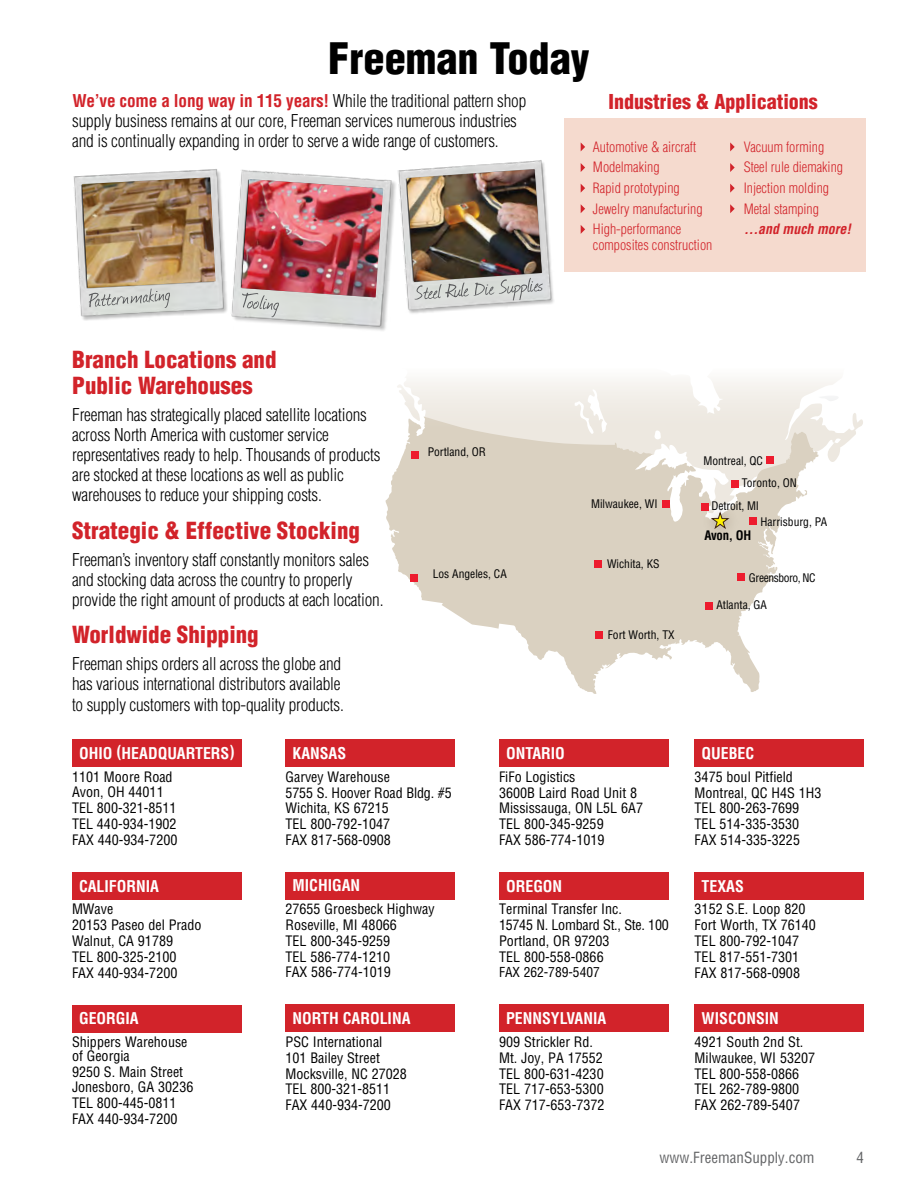
<style>
.page{position:relative;width:918px;height:1188px;background:#fff}
.page>*{position:absolute;margin:0;border:0;box-sizing:border-box;transform-origin:0 0}
.t1{font:900 condensed 42.3px "Helvetica LT Std";color:#000}
.t2{font:900 condensed 22.95px/25.5px "Helvetica LT Std";color:#d2232a}
.t3{font:900 condensed 20.1px "Helvetica LT Std";color:#d2232a}
.t4{font:300 condensed 17.25px/20.2px "Helvetica LT Std";letter-spacing:-.01em;color:#000}
.t5{font:700 condensed 15.75px "Helvetica LT Std";color:#fff}
.t6{font:condensed 15px "Helvetica LT Std";color:#636466}
.t7{font:condensed 14.1px/15.8px "Helvetica LT Std";color:#000}
.t8{font:300 condensed 13.95px/20.7px "Helvetica LT Std";color:#d2232a}
.t9{font:italic 700 condensed 13.95px "Helvetica LT Std";color:#d2232a}
.t10{font:condensed 13.5px "Helvetica LT Std";color:#000}
.t11{font:700 condensed 12.75px "Helvetica LT Std";letter-spacing:-.02em;color:#000}
.t12{font:condensed 11.55px "Helvetica LT Std";color:#000}
.t13{font:condensed 11.55px "Helvetica LT Std";letter-spacing:-.04em;color:#000}
.s1{font-weight:700;color:#d2232a}
</style>
<div class="page">
<div style="left:72px;top:740px;width:169px;height:27px;background:#d2232a"></div>
<div style="left:72px;top:872px;width:169px;height:28px;background:#d2232a"></div>
<div style="left:72px;top:1005px;width:169px;height:27px;background:#d2232a"></div>
<div style="left:286px;top:740px;width:169px;height:27px;background:#d2232a"></div>
<div style="left:286px;top:872px;width:169px;height:27px;background:#d2232a"></div>
<div style="left:286px;top:1005px;width:169px;height:27px;background:#d2232a"></div>
<div style="left:499px;top:740px;width:169px;height:27px;background:#d2232a"></div>
<div style="left:499px;top:872px;width:169px;height:28px;background:#d2232a"></div>
<div style="left:499px;top:1005px;width:169px;height:27px;background:#d2232a"></div>
<div style="left:695px;top:740px;width:169px;height:27px;background:#d2232a"></div>
<div style="left:695px;top:872px;width:169px;height:28px;background:#d2232a"></div>
<div style="left:695px;top:1005px;width:169px;height:27px;background:#d2232a"></div>
<div style="left:564px;top:118px;width:301px;height:153px;background:#f5dace"></div>
<svg style="left:581px;top:143px;width:4px;height:8px"></svg>
<svg style="left:730px;top:142px;width:5px;height:9px"></svg>
<svg style="left:581px;top:163px;width:4px;height:9px"></svg>
<svg style="left:730px;top:163px;width:5px;height:9px"></svg>
<svg style="left:581px;top:184px;width:4px;height:8px"></svg>
<svg style="left:730px;top:184px;width:5px;height:9px"></svg>
<svg style="left:581px;top:225px;width:4px;height:9px"></svg>
<svg style="left:581px;top:204px;width:4px;height:9px"></svg>
<svg style="left:730px;top:204px;width:5px;height:9px"></svg>
<img style="left:73px;top:169px;width:154px;height:152px">
<img style="left:82px;top:177px;width:134px;height:111px">
<svg style="left:89px;top:289px;width:81px;height:19px;background:#c4c7c4"></svg>
<img style="left:231px;top:169px;width:165px;height:162px">
<img style="left:241px;top:179px;width:142px;height:118px">
<svg style="left:242px;top:293px;width:37px;height:24px"></svg>
<img style="left:398px;top:160px;width:156px;height:154px">
<img style="left:407px;top:169px;width:135px;height:113px">
<svg style="left:415px;top:278px;width:128px;height:23px;background:#c6c7c3"></svg>
<svg style="left:397px;top:385px;width:5px;height:9px"></svg>
<svg style="left:402px;top:379px;width:461px;height:83px"></svg>
<svg style="left:385px;top:416px;width:435px;height:278px;fill:#dad1c1"></svg>
<svg style="left:818px;top:396px;width:21px;height:6px"></svg>
<div style="left:410px;top:574px;width:7px;height:7px;background:#ed1c2e"></div>
<div style="left:595px;top:560px;width:7px;height:7px;background:#ed1c2e"></div>
<div style="left:596px;top:631px;width:7px;height:7px;background:#ed1c2e"></div>
<div style="left:749px;top:518px;width:7px;height:7px;background:#ed1c2e"></div>
<div style="left:731px;top:480px;width:8px;height:7px;background:#ed1c2e"></div>
<div style="left:705px;top:602px;width:7px;height:7px;background:#ed1c2e"></div>
<div style="left:662px;top:500px;width:7px;height:7px;background:#ed1c2e"></div>
<div style="left:767px;top:457px;width:7px;height:7px;background:#ed1c2e"></div>
<div style="left:411px;top:451px;width:7px;height:7px;background:#ed1c2e"></div>
<div style="left:737px;top:574px;width:7px;height:7px;background:#ed1c2e"></div>
<img style="left:692px;top:493px;width:56px;height:55px">
<svg style="left:711px;top:512px;width:18px;height:17px"></svg>
<h1 class="t1" style="left:328px;top:32px;width:263px">Freeman Today</h1>
<p class="t4" style="left:72px;top:90px;width:456px"><span class="s1">We’ve come a long way in 115 years!</span> While the traditional pattern shop supply business remains at our core, Freeman services numerous industries and is continually expanding in order to serve a wide range of customers.</p>
<h3 class="t3" style="left:609px;top:88px;width:211px">Industries &amp; Applications</h3>
<p class="t8" style="left:593px;top:136px;width:111px">Automotive &amp; aircraft<br>Modelmaking<br>Rapid prototyping<br>Jewelry manufacturing<br>High-performance</p>
<p class="t8" style="left:593px;top:235px;width:121px">composites construction</p>
<p class="t8" style="left:744px;top:136px;width:101px">Vacuum forming<br>Steel rule diemaking<br>Injection molding<br>Metal stamping</p>
<p class="t9" style="left:744px;top:221px;width:112px">...and much more!</p>
<h2 class="t2" style="left:72px;top:347px;width:206px">Branch Locations and<br>Public Warehouses</h2>
<p class="t4" style="left:72px;top:404px;width:310px">Freeman has strategically placed satellite locations across North America with customer service representatives ready to help. Thousands of products are stocked at these locations as well as public warehouses to reduce your shipping costs.</p>
<h2 class="t2" style="left:72px;top:517px;width:290px">Strategic &amp; Effective Stocking</h2>
<p class="t4" style="left:72px;top:549px;width:313px">Freeman’s inventory staff constantly monitors sales and stocking data across the country to properly provide the right amount of products at each location.</p>
<h2 class="t2" style="left:72px;top:622px;width:188px">Worldwide Shipping</h2>
<p class="t4" style="left:72px;top:654px;width:273px">Freeman ships orders all across the globe and has various international distributors available to supply customers with top-quality products.</p>
<p class="t12" style="left:428px;top:445px;width:60px">Portland, OR</p>
<p class="t12" style="left:433px;top:567px;width:75px">Los Angeles, CA</p>
<p class="t12" style="left:703px;top:454px;width:61px">Montreal, QC</p>
<p class="t12" style="left:742px;top:476px;width:56px">Toronto, ON</p>
<p class="t12" style="left:591px;top:496px;width:68px">Milwaukee, WI</p>
<p class="t12" style="left:712px;top:498px;width:49px">Detroit, MI</p>
<p class="t11" style="left:704px;top:527px;width:48px">Avon, OH</p>
<p class="t12" style="left:760px;top:514px;width:68px">Harrisburg, PA</p>
<p class="t12" style="left:607px;top:556px;width:54px">Wichita, KS</p>
<p class="t12" style="left:608px;top:628px;width:68px">Fort Worth, TX</p>
<p class="t13" style="left:749px;top:570px;width:68px">Greensboro, NC</p>
<p class="t12" style="left:716px;top:598px;width:52px">Atlanta, GA</p>
<p class="t5" style="left:79px;top:743px;width:157px">OHIO (HEADQUARTERS)</p>
<p class="t7" style="left:72px;top:768px;width:107px">1101 Moore Road<br>Avon, OH 44011<br>TEL 800-321-8511<br>TEL 440-934-1902<br>FAX 440-934-7200</p>
<p class="t5" style="left:79px;top:876px;width:81px">CALIFORNIA</p>
<p class="t7" style="left:72px;top:901px;width:131px">MWave<br>20153 Paseo del Prado<br>Walnut, CA 91789<br>TEL 800-325-2100<br>FAX 440-934-7200</p>
<p class="t5" style="left:79px;top:1009px;width:61px">GEORGIA</p>
<p class="t7" style="left:72px;top:1034px;width:117px;line-height:14.1px">Shippers Warehouse of Georgia</p>
<p class="t7" style="left:72px;top:1064px;width:123px">9250 S. Main Street<br>Jonesboro, GA 30236<br>TEL 800-445-0811<br>FAX 440-934-7200</p>
<p class="t5" style="left:293px;top:743px;width:55px">KANSAS</p>
<p class="t7" style="left:286px;top:769px;width:168px">Garvey Warehouse<br>5755 S. Hoover Road Bldg. #5<br>Wichita, KS 67215<br>TEL 800-792-1047<br>FAX 817-568-0908</p>
<p class="t5" style="left:293px;top:876px;width:69px">MICHIGAN</p>
<p class="t7" style="left:286px;top:901px;width:151px">27655 Groesbeck Highway<br>Roseville, MI 48066<br>TEL 800-345-9259<br>TEL 586-774-1210<br>FAX 586-774-1019</p>
<p class="t5" style="left:293px;top:1008px;width:119px">NORTH CAROLINA</p>
<p class="t7" style="left:286px;top:1034px;width:123px">PSC International<br>101 Bailey Street<br>Mocksville, NC 27028<br>TEL 800-321-8511<br>FAX 440-934-7200</p>
<p class="t5" style="left:506px;top:743px;width:60px">ONTARIO</p>
<p class="t7" style="left:499px;top:769px;width:145px">FiFo Logistics<br>3600B Laird Road Unit 8<br>Mississauga, ON L5L 6A7<br>TEL 800-345-9259<br>FAX 586-774-1019</p>
<p class="t5" style="left:506px;top:876px;width:58px">OREGON</p>
<p class="t7" style="left:499px;top:901px;width:171px">Terminal Transfer Inc.<br>15745 N. Lombard St., Ste. 100<br>Portland, OR 97203<br>TEL 800-558-0866</p>
<p class="t10" style="left:499px;top:964px;width:102px">FAX 262-789-5407</p>
<p class="t5" style="left:506px;top:1008px;width:102px">PENNSYLVANIA</p>
<p class="t7" style="left:499px;top:1034px;width:107px">909 Strickler Rd.<br>Mt. Joy, PA 17552<br>TEL 800-631-4230<br>TEL 717-653-5300<br>FAX 717-653-7372</p>
<p class="t5" style="left:702px;top:743px;width:54px">QUEBEC</p>
<p class="t7" style="left:695px;top:769px;width:128px">3475 boul Pitfield<br>Montreal, QC H4S 1H3<br>TEL 800-263-7699<br>TEL 514-335-3530<br>FAX 514-335-3225</p>
<p class="t5" style="left:702px;top:876px;width:44px">TEXAS</p>
<p class="t7" style="left:695px;top:901px;width:123px">3152 S.E. Loop 820<br>Fort Worth, TX 76140<br>TEL 800-792-1047<br>TEL 817-551-7301<br>FAX 817-568-0908</p>
<p class="t5" style="left:702px;top:1008px;width:79px">WISCONSIN</p>
<p class="t7" style="left:695px;top:1034px;width:122px">4921 South 2nd St.<br>Milwaukee, WI 53207<br>TEL 800-558-0866<br>TEL 262-789-9800<br>FAX 262-789-5407</p>
<p class="t6" style="left:660px;top:1148px;width:156px">www.FreemanSupply.com</p>
<p class="t6" style="left:856px;top:1148px;width:9px">4</p>
</div>
